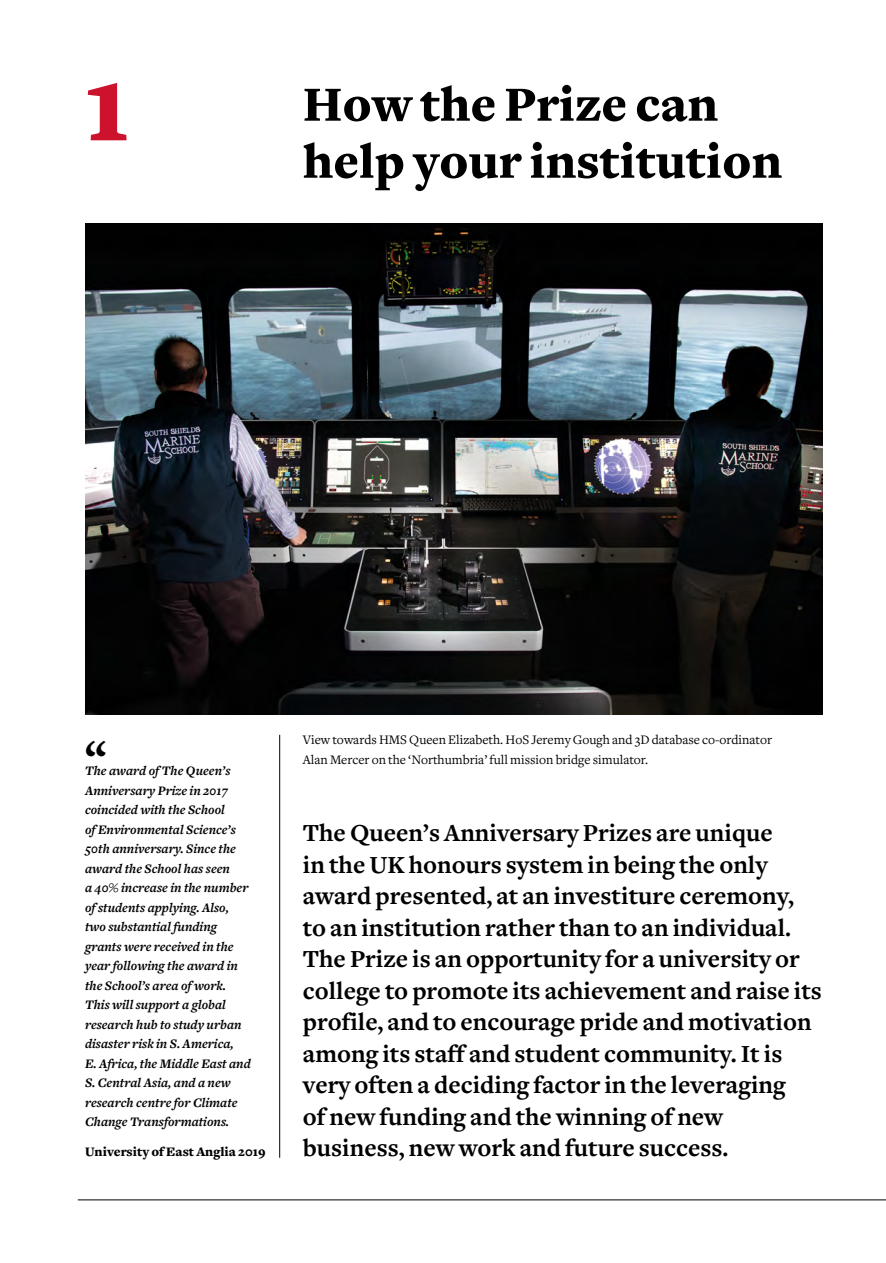
<style>
.page{position:relative;width:886px;height:1263px;background:#fff}
.page>*{position:absolute;margin:0;border:0;box-sizing:border-box;transform-origin:0 0}
.t1{font:900 114px "Freight Text";color:#cd122d}
.t2{font:900 51px/57px "Freight Text";color:#000}
.t3{font:900 45px "Freight Text";color:#000}
.t4{font:700 25.5px/31.5px "Freight Text";color:#000}
.t5{font:italic 700 13.5px/19.5px "Freight Text";color:#000}
.t6{font:13.5px/19.5px "Freight Text";color:#000}
.t7{font:900 13.5px "Freight Text";color:#000}
</style>
<div class="page">
<img style="left:85px;top:224px;width:737px;height:490px">
<hr style="left:279px;top:735px;width:1px;height:423px;background:#000">
<hr style="left:78px;top:1199px;width:808px;height:1px;background:#000">
<h1 class="t1" style="left:85px;top:38px;width:45px">1</h1>
<h2 class="t2" style="left:303px;top:77px;width:481px">How the Prize can help your institution</h2>
<h3 class="t3" style="left:85px;top:731px;width:23px">“</h3>
<p class="t5" style="left:85px;top:762px;width:167px">The award of The Queen’s<br>Anniversary Prize in 2017 coincided with the School<br>of Environmental Science’s<br>50th anniversary. Since the award the School has seen<br>a 40% increase in the number of students applying. Also, two substantial funding grants were received in the year following the award in the School’s area of work.<br>This will support a global research hub to study urban disaster risk in S. America,<br>E. Africa, the Middle East and<br>S. Central Asia, and a new research centre for Climate<br>Change Transformations.</p>
<p class="t7" style="left:85px;top:1143px;width:182px">University of East Anglia 2019</p>
<p class="t6" style="left:303px;top:730px;width:471px">View towards HMS Queen Elizabeth. HoS Jeremy Gough and 3D database co-ordinator<br>Alan Mercer on the ‘Northumbria’ full mission bridge simulator.</p>
<p class="t4" style="left:303px;top:818px;width:520px">The Queen’s Anniversary Prizes are unique<br>in the UK honours system in being the only award presented, at an investiture ceremony, to an institution rather than to an individual.<br>The Prize is an opportunity for a university or college to promote its achievement and raise its profile, and to encourage pride and motivation among its staff and student community. It is very often a deciding factor in the leveraging<br>of new funding and the winning of new business, new work and future success.</p>
</div>
